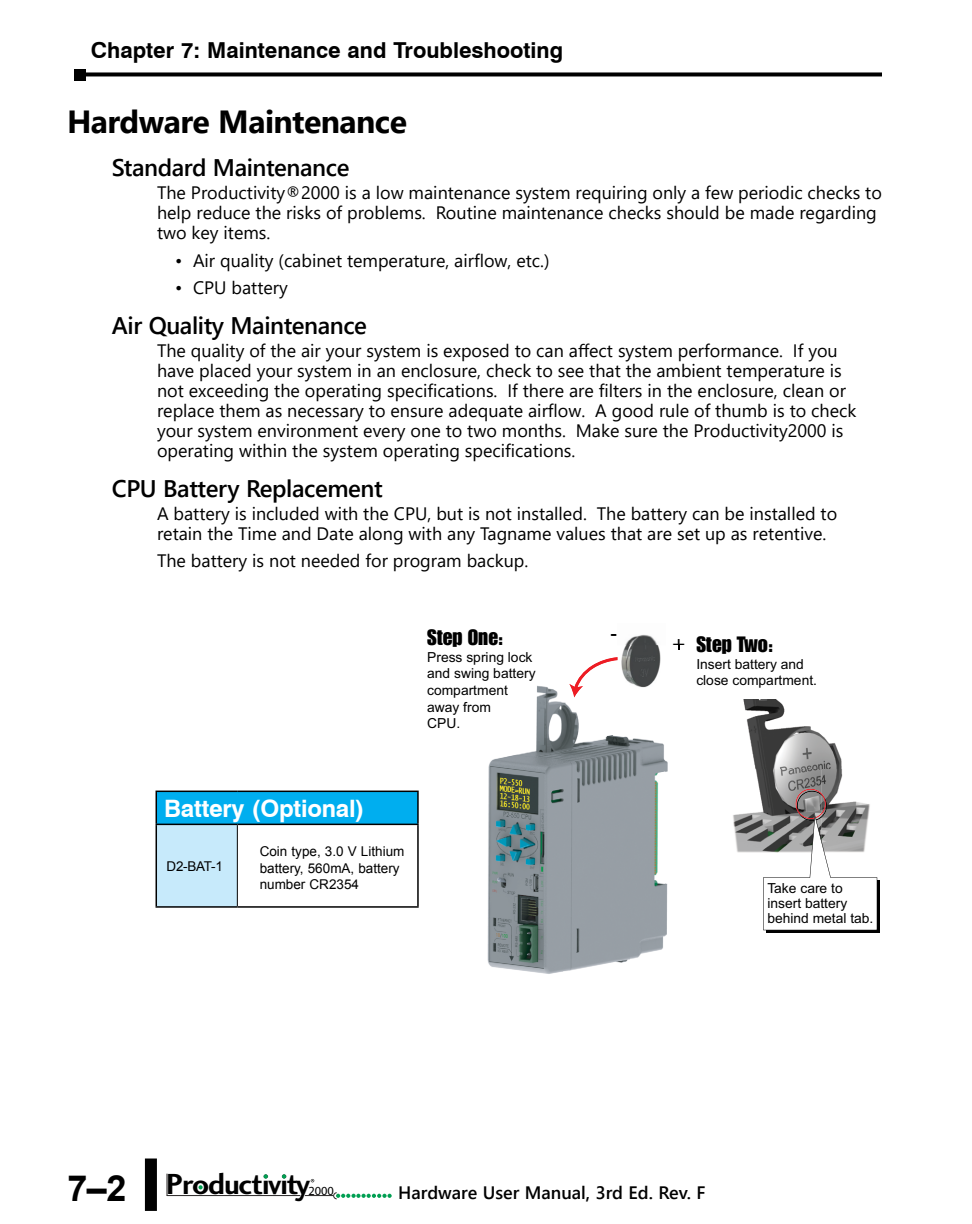
<style>
.page{position:relative;width:972px;height:1224px;background:#fff}
.page>*{position:absolute;margin:0;border:0;box-sizing:border-box;transform-origin:0 0}
.t1{font:700 32px "Segoe UI";letter-spacing:-.02em;color:#000}
.t2{font:700 30px "Charlotte Sans Std";letter-spacing:-.035em;color:#000}
.t3{font:600 24px "Segoe UI";letter-spacing:-.02em;color:#000}
.t4{font:700 24px "Swiss 721 BT";letter-spacing:-.01em;color:#fff}
.t5{font:700 22px "Swiss 721 BT";color:#000}
.t6{font:21.8px "Impact";color:#000}
.t7{font:21.8px "Helvetica LT Std";color:#000}
.t8{font:18px/20px "Segoe UI";color:#000}
.t9{font:600 18px "Segoe UI";color:#000}
.t10{font:13.8px/16.6px "Arial";color:#000}
.t11{font:13.6px/16.2px "Arial";color:#000}
.t12{font:12.4px "Myriad Pro";color:#000}
.s1{font-family:"Arial";font-size:36px}
</style>
<div class="page">
<svg style="left:86px;top:72px;width:796px;height:4px;background:#1e1e1e"></svg>
<div style="left:74px;top:69px;width:12px;height:11px;background:#000"></div>
<div style="left:145px;top:1159px;width:12px;height:52px;background:#000"></div>
<hr style="left:167px;top:1195px;width:133px;height:1px;background:#282525">
<svg style="left:167px;top:1174px;width:1px;height:21px"></svg>
<svg style="left:305px;top:1193px;width:87px;height:6px"></svg>
<svg style="left:264px;top:1174px;width:4px;height:5px"></svg>
<svg style="left:282px;top:1174px;width:4px;height:5px"></svg>
<svg style="left:198px;top:1185px;width:5px;height:4px"></svg>
<img style="left:625px;top:634px;width:36px;height:54px">
<img style="left:405px;top:645px;width:226px;height:329px">
<img style="left:630px;top:688px;width:35px;height:286px">
<img style="left:665px;top:760px;width:3px;height:12px">
<img style="left:665px;top:883px;width:3px;height:53px">
<img style="left:575px;top:657px;width:43px;height:30px">
<img style="left:569px;top:684px;width:14px;height:13px">
<img style="left:733px;top:699px;width:110px;height:154px">
<img style="left:873px;top:877px;width:7px;height:56px">
<img style="left:763px;top:930px;width:110px;height:3px">
<div style="left:766px;top:880px;width:113px;height:52px;background:#000"></div>
<svg style="left:763px;top:789px;width:114px;height:141px"></svg>
<div style="left:156px;top:791px;width:267px;height:135px;background:#fff"></div>
<div style="left:156px;top:791px;width:262px;height:33px;background:#00aeef"></div>
<div style="left:156px;top:824px;width:81px;height:83px;background:#c7eafb"></div>
<hr style="left:237px;top:825px;width:1px;height:81px;background:#000">
<hr style="left:156px;top:824px;width:81px;height:1px;background:#000">
<hr style="left:237px;top:824px;width:182px;height:1px;background:#000">
<hr style="left:156px;top:791px;width:81px;height:1px;background:#000">
<hr style="left:156px;top:792px;width:1px;height:32px;background:#000">
<hr style="left:237px;top:791px;width:182px;height:1px;background:#000">
<hr style="left:417px;top:792px;width:2px;height:32px;background:#000">
<hr style="left:156px;top:825px;width:1px;height:81px;background:#000">
<hr style="left:417px;top:825px;width:2px;height:81px;background:#000">
<hr style="left:156px;top:906px;width:81px;height:2px;background:#000">
<hr style="left:237px;top:906px;width:182px;height:2px;background:#000">
<p class="t5" style="left:91px;top:37px;width:474px">Chapter 7: Maintenance and Troubleshooting</p>
<h1 class="t1" style="left:67px;top:92px;width:342px">Hardware Maintenance</h1>
<h3 class="t3" style="left:112px;top:145px;width:239px">Standard Maintenance</h3>
<p class="t8" style="left:157px;top:181px;width:726px">The Productivity®2000 is a low maintenance system requiring only a few periodic checks to help reduce the risks of problems. Routine maintenance checks should be made regarding two key items.</p>
<p class="t8" style="left:175px;top:249px;width:376px">• Air quality (cabinet temperature, airflow, etc.)</p>
<p class="t8" style="left:175px;top:276px;width:114px">• CPU battery</p>
<h3 class="t3" style="left:112px;top:303px;width:257px">Air Quality Maintenance</h3>
<p class="t8" style="left:157px;top:339px;width:701px">The quality of the air your system is exposed to can affect system performance. If you have placed your system in an enclosure, check to see that the ambient temperature is not exceeding the operating specifications. If there are filters in the enclosure, clean or replace them as necessary to ensure adequate airflow. A good rule of thumb is to check your system environment every one to two months. Make sure the Productivity2000 is operating within the system operating specifications.</p>
<h3 class="t3" style="left:112px;top:466px;width:272px">CPU Battery Replacement</h3>
<p class="t8" style="left:157px;top:502px;width:682px">A battery is included with the CPU, but is not installed. The battery can be installed to retain the Time and Date along with any Tagname values that are set up as retentive.</p>
<p class="t8" style="left:157px;top:549px;width:373px">The battery is not needed for program backup.</p>
<p class="t6" style="left:427px;top:625px;width:78px">Step One:</p>
<p class="t7" style="left:610px;top:621px;width:9px">-</p>
<p class="t10" style="left:427px;top:648px;width:110px">Press spring lock and swing battery compartment away from<br>CPU.</p>
<h3 class="t4" style="left:164px;top:794px;width:202px">Battery (Optional)</h3>
<p class="t11" style="left:167px;top:858px;width:58px">D2-BAT-1</p>
<p class="t11" style="left:260px;top:844px;width:146px">Coin type, 3.0 V Lithium battery, 560mA, battery number CR2354</p>
<p class="t7" style="left:673px;top:629px;width:14px">+</p>
<p class="t6" style="left:696px;top:632px;width:78px">Step Two:</p>
<p class="t10" style="left:696px;top:655px;width:122px">Insert battery and close compartment.</p>
<p class="t10" style="left:767px;top:881px;width:108px;line-height:14.8px">Take care to insert battery behind metal tab.</p>
<h2 class="t2" style="left:68px;top:1167px;width:244px"><span class="s1">7–2</span> Productivity</h2>
<p class="t12" style="left:308px;top:1183px;width:27px">2000</p>
<p class="t9" style="left:398px;top:1176px;width:309px">Hardware User Manual, 3rd Ed. Rev. F</p>
</div>
